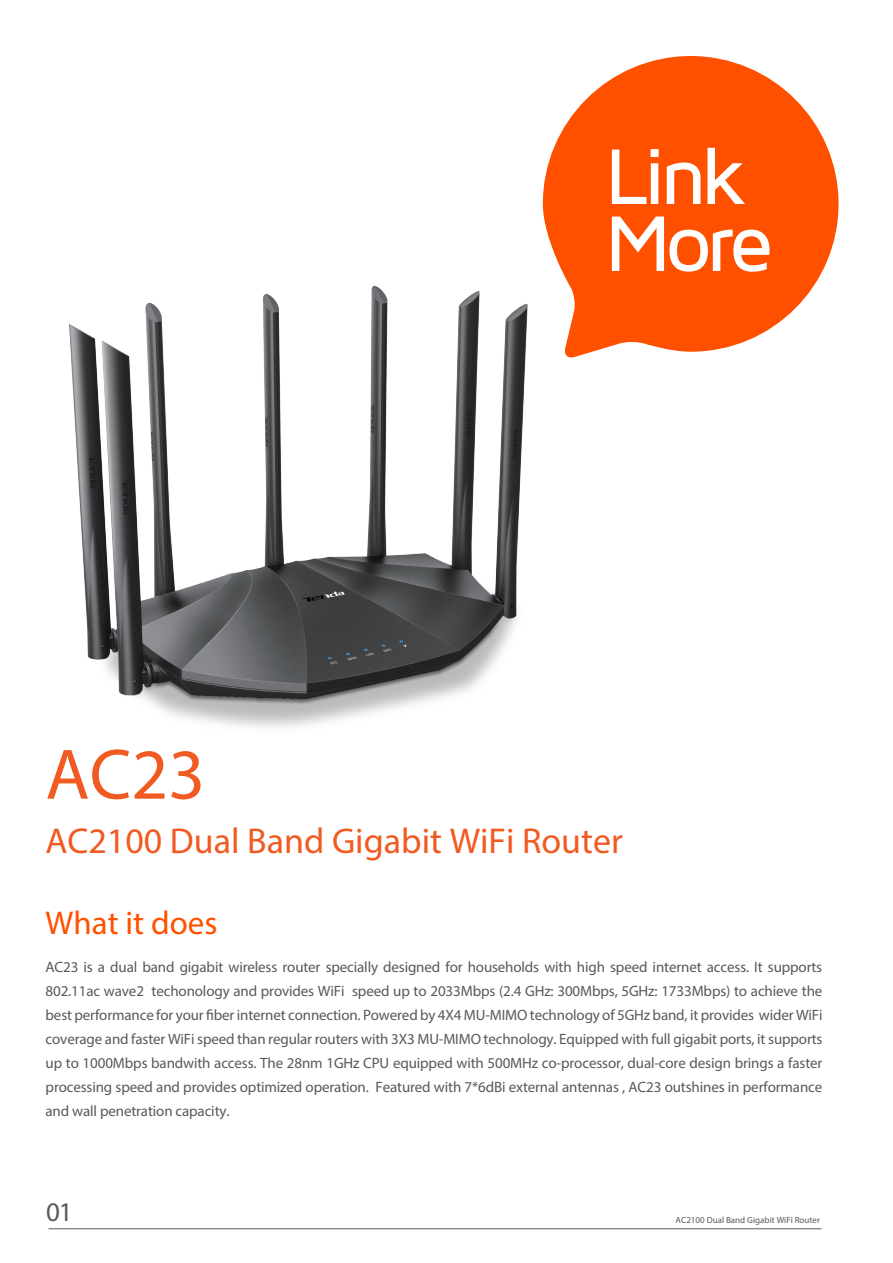
<style>
.page{position:relative;width:893px;height:1263px;background:#fff}
.page>*{position:absolute;margin:0;border:0;box-sizing:border-box;transform-origin:0 0}
.t1{font:600 semi-expanded 72px "Myriad Pro";color:#f15a21}
.t2{font:36px "Myriad Pro";color:#f15a21}
.t3{font:33px "Myriad Pro";color:#ff5000}
.t4{font:27px "Myriad Pro";color:#58595b}
.t5{font:15px/24px "Myriad Pro";letter-spacing:-.01em;color:#58595b;text-align:justify}
.t6{font:300 9px "Myriad Pro";color:#58595b}
</style>
<div class="page">
<hr style="left:49px;top:1228px;width:772px;height:1px;background:#656568">
<svg style="left:543px;top:56px;width:295px;height:262px;fill:#ff5000"></svg>
<svg style="left:612px;top:149px;width:47px;height:55px"></svg>
<svg style="left:667px;top:163px;width:33px;height:41px"></svg>
<svg style="left:707px;top:148px;width:38px;height:56px"></svg>
<svg style="left:612px;top:217px;width:157px;height:5px"></svg>
<img style="left:69px;top:222px;width:716px;height:506px">
<h1 class="t1" style="left:46px;top:730px;width:161px">AC23</h1>
<h2 class="t2" style="left:46px;top:818px;width:579px">AC2100 Dual Band Gigabit WiFi Router</h2>
<h3 class="t3" style="left:46px;top:903px;width:174px">What it does</h3>
<p class="t5" style="left:46px;top:954px;width:779px">AC23 is a dual band gigabit wireless router specially designed for households with high speed internet access. It supports 802.11ac wave2 techonology and provides WiFi speed up to 2033Mbps (2.4 GHz: 300Mbps, 5GHz: 1733Mbps) to achieve the best performance for your fiber internet connection. Powered by 4X4 MU-MIMO technology of 5GHz band, it provides wider WiFi coverage and faster WiFi speed than regular routers with 3X3 MU-MIMO technology. Equipped with full gigabit ports, it supports up to 1000Mbps bandwith access. The 28nm 1GHz CPU equipped with 500MHz co-processor, dual-core design brings a faster processing speed and provides optimized operation. Featured with 7*6dBi external antennas , AC23 outshines in performance and wall penetration capacity.</p>
<h3 class="t4" style="left:46px;top:1195px;width:28px">01</h3>
<p class="t6" style="left:676px;top:1214px;width:146px">AC2100 Dual Band Gigabit WiFi Router</p>
</div>
